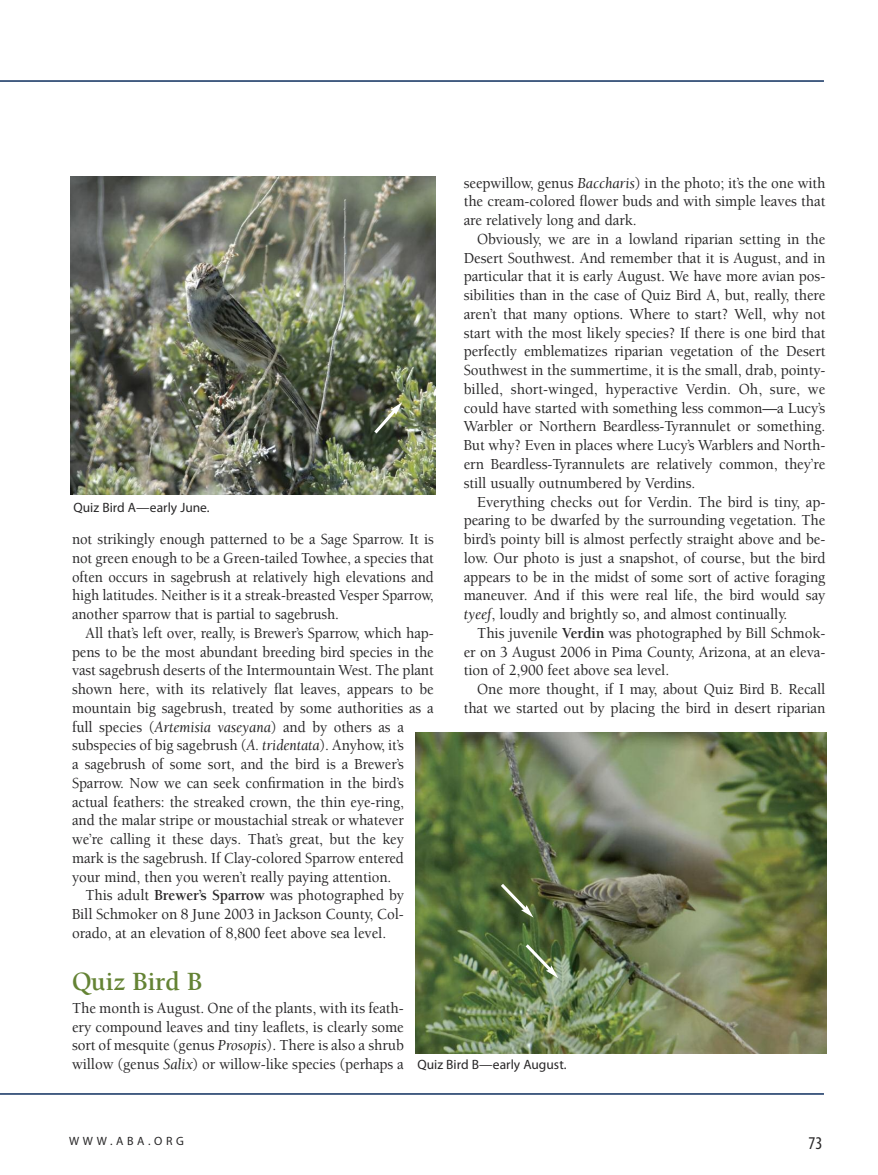
<style>
.page{position:relative;width:878px;height:1175px;background:#fff}
.page>*{position:absolute;margin:0;border:0;box-sizing:border-box;transform-origin:0 0}
.t1{font:700 27px "Berkeley Std";letter-spacing:-.005em;color:#648334}
.t2{font:condensed 18px "Myriad Pro";color:#272627}
.t3{font:500 15.75px/18.8px "Berkeley Std";letter-spacing:-.005em;color:#272627;text-align:justify;scale:.95 1}
.t4{font:500 15.75px "Berkeley Std";letter-spacing:-.005em;color:#272627;scale:.94 1}
.t5{font:500 15.75px/18.8px "Berkeley Std";letter-spacing:-.005em;color:#272627;text-align:justify;scale:.93 1}
.t6{font:13.5px "Myriad Pro";color:#272627}
.t7{font:12px "Myriad Pro";letter-spacing:.3em;color:#272627}
.s1{font-weight:400;font-style:italic}
.s2{font-weight:700}
</style>
<div class="page">
<hr style="left:0;top:1093px;width:824px;height:1px;background:#0e2e5e">
<hr style="left:0;top:80px;width:824px;height:2px;background:#0e2e5e">
<img style="left:70px;top:176px;width:365px;height:318px">
<img style="left:416px;top:732px;width:410px;height:321px">
<svg style="left:371px;top:402px;width:31px;height:35px"></svg>
<svg style="left:522px;top:941px;width:36px;height:37px"></svg>
<svg style="left:497px;top:880px;width:36px;height:37px"></svg>
<p class="t3" style="left:463px;top:175px;width:382px">seepwillow, genus <span class="s1">Baccharis</span>) in the photo; it’s the one with the cream-colored flower buds and with simple leaves that are relatively long and dark.</p>
<p class="t3" style="left:463px;top:231px;width:382px;text-indent:14px">Obviously, we are in a lowland riparian setting in the Desert Southwest. And remember that it is August, and in particular that it is early August. We have more avian pos&shy;sibilities than in the case of Quiz Bird A, but, really, there aren’t that many options. Where to start? Well, why not start with the most likely species? If there is one bird that perfectly emblematizes riparian vegetation of the Desert Southwest in the summertime, it is the small, drab, pointy&shy;billed, short-winged, hyperactive Verdin. Oh, sure, we could have started with something less common—a Lucy’s Warbler or Northern Beardless-Tyrannulet or something.<br>But why? Even in places where Lucy’s Warblers and North&shy;ern Beardless-Tyrannulets are relatively common, they’re still usually outnumbered by Verdins.</p>
<p class="t3" style="left:463px;top:493px;width:382px;text-indent:14px">Everything checks out for Verdin. The bird is tiny, ap&shy;pearing to be dwarfed by the surrounding vegetation. The bird’s pointy bill is almost perfectly straight above and be&shy;low. Our photo is just a snapshot, of course, but the bird appears to be in the midst of some sort of active foraging maneuver. And if this were real life, the bird would say <span class="s1">tyeef</span>, loudly and brightly so, and almost continually.</p>
<p class="t3" style="left:463px;top:625px;width:382px;text-indent:14px">This juvenile <span class="s2">Verdin</span> was photographed by Bill Schmok&shy;er on 3 August 2006 in Pima County, Arizona, at an eleva&shy;tion of 2,900 feet above sea level.</p>
<p class="t3" style="left:463px;top:681px;width:382px;text-align:right">One more thought, if I may, about Quiz Bird B. Recall that we started out by placing the bird in desert riparian</p>
<p class="t6" style="left:74px;top:502px;width:138px">Quiz Bird A—early June.</p>
<p class="t5" style="left:72px;top:531px;width:390px">not strikingly enough patterned to be a Sage Sparrow. It is not green enough to be a Green-tailed Towhee, a species that often occurs in sagebrush at relatively high elevations and high latitudes. Neither is it a streak-breasted Vesper Sparrow, another sparrow that is partial to sagebrush.</p>
<p class="t4" style="left:86px;top:626px;width:372px">All that’s left over, really, is Brewer’s Sparrow, which hap-</p>
<p class="t4" style="left:72px;top:645px;width:386px">pens to be the most abundant breeding bird species in the</p>
<p class="t4" style="left:72px;top:664px;width:386px">vast sagebrush deserts of the Intermountain West. The plant</p>
<p class="t4" style="left:72px;top:683px;width:386px">shown here, with its relatively flat leaves, appears to be</p>
<p class="t4" style="left:72px;top:701px;width:386px">mountain big sagebrush, treated by some authorities as a</p>
<p class="t4" style="left:72px;top:720px;width:354px">full species (<span class="s1">Artemisia vaseyana</span>) and by others as a</p>
<p class="t4" style="left:72px;top:739px;width:354px">subspecies of big sagebrush (<span class="s1">A. tridentata</span>). Anyhow, it’s</p>
<p class="t4" style="left:72px;top:758px;width:354px">a sagebrush of some sort, and the bird is a Brewer’s</p>
<p class="t4" style="left:72px;top:776px;width:354px">Sparrow. Now we can seek confirmation in the bird’s</p>
<p class="t4" style="left:72px;top:795px;width:354px">actual feathers: the streaked crown, the thin eye-ring,</p>
<p class="t4" style="left:72px;top:814px;width:354px">and the malar stripe or moustachial streak or whatever</p>
<p class="t4" style="left:72px;top:833px;width:354px">we’re calling it these days. That’s great, but the key</p>
<p class="t4" style="left:72px;top:851px;width:354px">mark is the sagebrush. If Clay-colored Sparrow entered</p>
<p class="t4" style="left:72px;top:870px;width:341px">your mind, then you weren’t really paying attention.</p>
<p class="t3" style="left:86px;top:887px;width:336px">This adult <span class="s2">Brewer’s Sparrow</span> was photographed by</p>
<p class="t3" style="left:72px;top:906px;width:351px">Bill Schmoker on 8 June 2003 in Jackson County, Col-</p>
<p class="t3" style="left:72px;top:925px;width:332px">orado, at an elevation of 8,800 feet above sea level.</p>
<h1 class="t1" style="left:72px;top:970px;width:132px">Quiz Bird B</h1>
<p class="t3" style="left:72px;top:1000px;width:351px">The month is August. One of the plants, with its feath&shy;ery compound leaves and tiny leaflets, is clearly some sort of mesquite (genus <span class="s1">Prosopis</span>). There is also a shrub willow (genus <span class="s1">Salix</span>) or willow-like species (perhaps a</p>
<p class="t6" style="left:417px;top:1059px;width:151px">Quiz Bird B—early August.</p>
<p class="t7" style="left:69px;top:1136px;width:116px">WWW.ABA.ORG</p>
<p class="t2" style="left:808px;top:1137px;width:15px">73</p>
</div>
